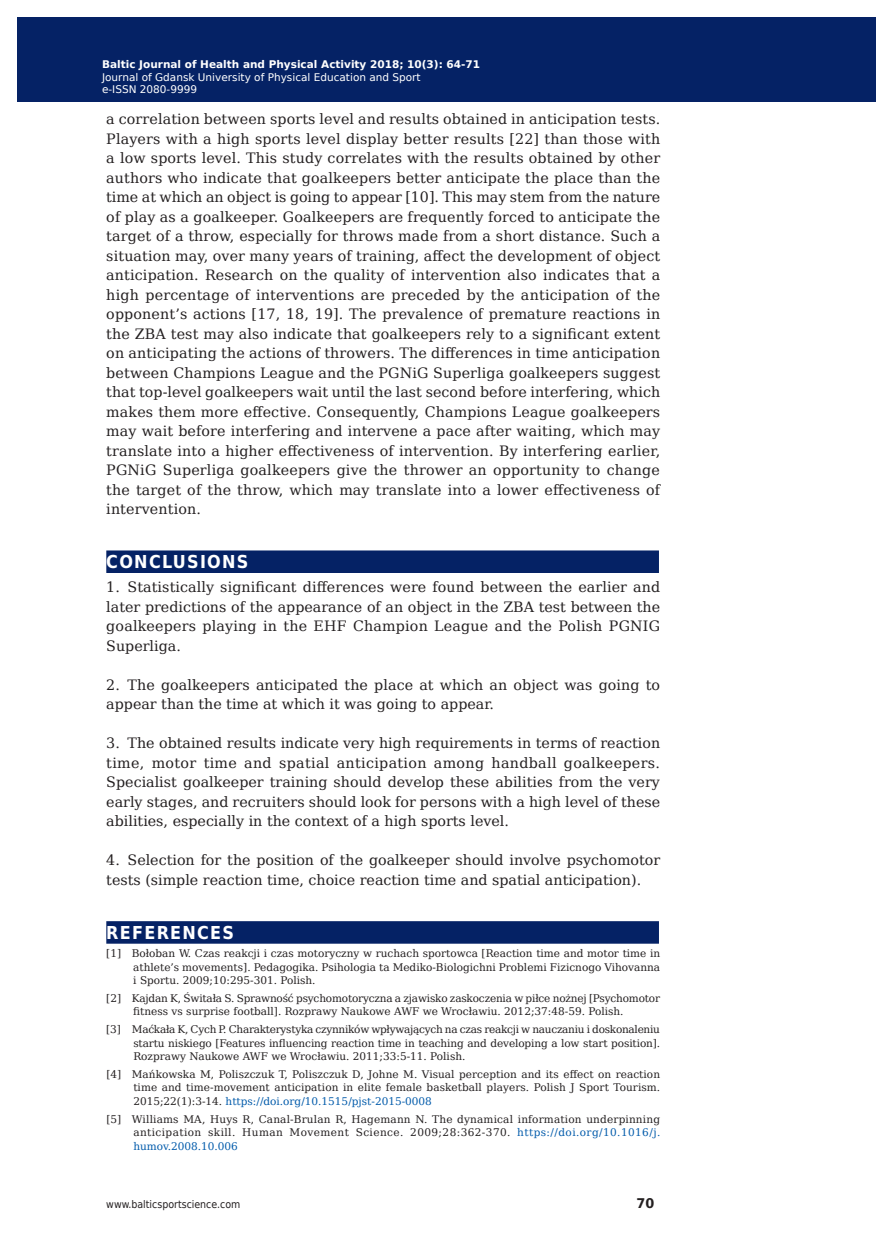
<style>
.page{position:relative;width:893px;height:1255px;background:#fff}
.page>*{position:absolute;margin:0;border:0;box-sizing:border-box;transform-origin:0 0}
.t1{font:700 17.85px "DejaVu Sans Condensed";letter-spacing:.07em;color:#fff}
.t2{font:14.25px/19.5px "DejaVu Serif";color:#231f20;text-align:justify}
.t3{font:700 13.35px "DejaVu Sans";color:#231f20;scale:.96 1}
.t4{font:10.5px/13.5px "DejaVu Serif";color:#231f20;text-align:justify}
.t5{font:10.5px/12.6px "DejaVu Sans";color:#fff}
.t6{font:700 10.5px "DejaVu Sans";color:#fff}
.t7{font:10.5px "DejaVu Sans Condensed";color:#231f20}
.s1{color:#015aaa}
</style>
<div class="page">
<div style="left:106px;top:550px;width:553px;height:23px;background:#052265"></div>
<div style="left:106px;top:921px;width:553px;height:22px;background:#052265"></div>
<div style="left:17px;top:17px;width:855px;height:85px;background:#052265"></div>
<p class="t6" style="left:108px;top:55px;width:358px">Baltic Journal of Health and Physical Activity 2014; 1(1): 1-4</p>
<p class="t5" style="left:108px;top:70px;width:320px">Journal of Gdansk University of Physical Education and Sport e-I SN 2080-</p>
<p class="t6" style="left:102px;top:56px;width:380px">Baltic Journal of Health and Physical Activity 2018; 10(3): 64-71</p>
<p class="t5" style="left:102px;top:70px;width:320px">Journal of Gdansk University of Physical Education and Sport</p>
<p class="t5" style="left:102px;top:83px;width:102px">e-ISSN 2080-99999</p>
<p class="t2" style="left:106px;top:109px;width:556px">a correlation between sports level and results obtained in anticipation tests.<br>Players with a high sports level display better results [22] than those with a low sports level. This study correlates with the results obtained by other authors who indicate that goalkeepers better anticipate the place than the time at which an object is going to appear [10]. This may stem from the nature of play as a goalkeeper. Goalkeepers are frequently forced to anticipate the target of a throw, especially for throws made from a short distance. Such a situation may, over many years of training, affect the development of object anticipation. Research on the quality of intervention also indicates that a high percentage of interventions are preceded by the anticipation of the opponent’s actions [17, 18, 19]. The prevalence of premature reactions in the ZBA test may also indicate that goalkeepers rely to a significant extent on anticipating the actions of throwers. The differences in time anticipation between Champions League and the PGNiG Superliga goalkeepers suggest that top-level goalkeepers wait until the last second before interfering, which makes them more effective. Consequently, Champions League goalkeepers may wait before interfering and intervene a pace after waiting, which may translate into a higher effectiveness of intervention. By interfering earlier, PGNiG Superliga goalkeepers give the thrower an opportunity to change the target of the throw, which may translate into a lower effectiveness of intervention.</p>
<p class="t1" style="left:106px;top:547px;width:144px">CONCLUSIONS</p>
<p class="t2" style="left:106px;top:577px;width:555px">1. Statistically significant differences were found between the earlier and later predictions of the appearance of an object in the ZBA test between the goalkeepers playing in the EHF Champion League and the Polish PGNIG Superliga.</p>
<p class="t2" style="left:106px;top:674px;width:555px">2. The goalkeepers anticipated the place at which an object was going to appear than the time at which it was going to appear.</p>
<p class="t2" style="left:106px;top:733px;width:555px">3. The obtained results indicate very high requirements in terms of reaction time, motor time and spatial anticipation among handball goalkeepers.<br>Specialist goalkeeper training should develop these abilities from the very early stages, and recruiters should look for persons with a high level of these abilities, especially in the context of a high sports level.</p>
<p class="t2" style="left:106px;top:850px;width:555px">4. Selection for the position of the goalkeeper should involve psychomotor tests (simple reaction time, choice reaction time and spatial anticipation).</p>
<p class="t1" style="left:106px;top:918px;width:129px">REFERENCES</p>
<p class="t4" style="left:133px;top:946px;width:528px;text-indent:-27px">[1] Bołoban W. Czas reakcji i czas motoryczny w ruchach sportowca [Reaction time and motor time in athlete’s movements]. Pedagogika. Psihologia ta Mediko-Biologichni Problemi Fizicnogo Vihovanna i Sportu. 2009;10:295-301. Polish.</p>
<p class="t4" style="left:133px;top:991px;width:528px;text-indent:-27px">[2] Kajdan K, Świtała S. Sprawność psychomotoryczna a zjawisko zaskoczenia w piłce nożnej [Psychomotor fitness vs surprise football]. Rozprawy Naukowe AWF we Wrocławiu. 2012;37:48-59. Polish.</p>
<p class="t4" style="left:133px;top:1022px;width:528px;text-indent:-27px">[3] Maćkała K, Cych P. Charakterystyka czynników wpływających na czas reakcji w nauczaniu i doskonaleniu startu niskiego [Features influencing reaction time in teaching and developing a low start position].<br>Rozprawy Naukowe AWF we Wrocławiu. 2011;33:5-11. Polish.</p>
<p class="t4" style="left:133px;top:1067px;width:528px;text-indent:-27px">[4] Mańkowska M, Poliszczuk T, Poliszczuk D, Johne M. Visual perception and its effect on reaction time and time-movement anticipation in elite female basketball players. Polish J Sport Tourism.<br>2015;22(1):3-14. <span class="s1">https://doi.org/10.1515/pjst-2015-0008</span></p>
<p class="t4" style="left:133px;top:1111px;width:528px;text-indent:-27px">[5] Williams MA, Huys R, Canal-Brulan R, Hagemann N. The dynamical information underpinning anticipation skill. Human Movement Science. 2009;28:362-370. <span class="s1">https://doi.org/10.1016/j. humov.2008.10.006</span></p>
<p class="t7" style="left:106px;top:1195px;width:136px">www.balticsportscience.com</p>
<p class="t3" style="left:636px;top:1192px;width:20px">70</p>
</div>
